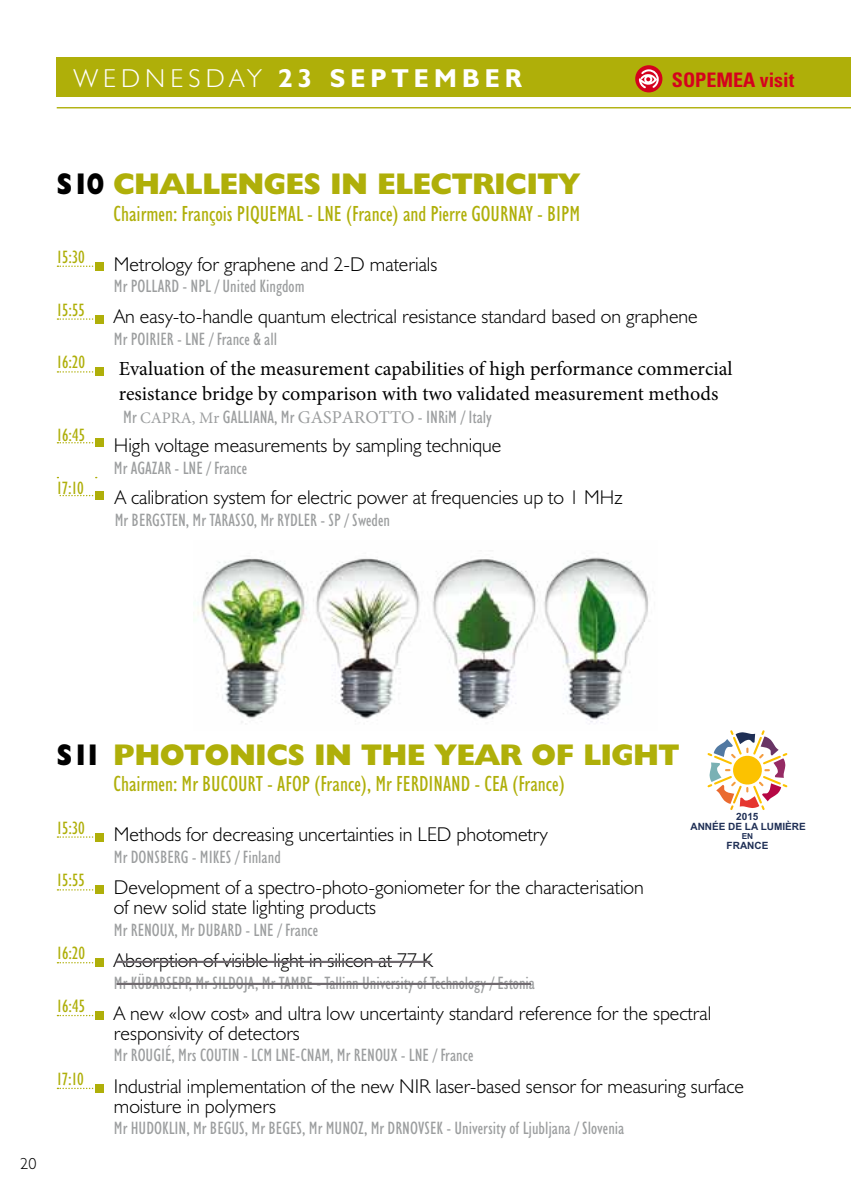
<style>
.page{position:relative;width:851px;height:1191px;background:#fff}
.page>*{position:absolute;margin:0;border:0;box-sizing:border-box;transform-origin:0 0}
.t1{font:800 30px "Humanist 521 BT";color:#afaf09}
.t2{font:300 26px "Humanist 521 BT";letter-spacing:.2em;color:#fff}
.t3{font:700 26px "Humanist 521 BT";color:#fff}
.t4{font:condensed 22px "Humanist 521 BT";color:#afaf09}
.t5{font:300 20px/20px "Humanist 521 BT";color:#000}
.t6{font:20px/24.4px "Minion Pro";color:#000}
.t7{font:700 condensed 20px "Univers";color:#d4021d}
.t8{font:condensed 18px "Humanist 521 BT";color:#9c9e9f}
.t9{font:condensed 18px "Humanist 521 BT";color:#afaf09}
.t10{font:300 16px "Humanist 521 BT";color:#000}
.t11{font:700 10px/10px "Arial";color:#1f2f55;text-align:center}
.t12{font:700 8.2px "Arial";color:#1f2f55}
.s1{font-weight:700}
.s2{color:#000}
.s3{font-family:"Minion Pro";font-stretch:normal;font-size:16px}
.s4{font-family:"Minion Pro";font-stretch:normal}
</style>
<div class="page">
<div style="left:57px;top:57px;width:793px;height:39px;background:#afaf09"></div>
<hr style="left:57px;top:107px;width:793px;height:1px;background:#afaf09">
<svg style="left:57px;top:265px;width:37px;height:2px"></svg>
<div style="left:95px;top:262px;width:9px;height:8px;background:#afaf09"></div>
<svg style="left:57px;top:318px;width:37px;height:2px"></svg>
<div style="left:95px;top:315px;width:9px;height:8px;background:#afaf09"></div>
<svg style="left:57px;top:371px;width:37px;height:1px"></svg>
<div style="left:95px;top:368px;width:9px;height:8px;background:#afaf09"></div>
<svg style="left:57px;top:442px;width:37px;height:1px"></svg>
<div style="left:95px;top:438px;width:9px;height:9px;background:#afaf09"></div>
<svg style="left:60px;top:495px;width:34px;height:1px"></svg>
<div style="left:95px;top:491px;width:9px;height:9px;background:#afaf09"></div>
<svg style="left:57px;top:836px;width:37px;height:1px"></svg>
<div style="left:95px;top:833px;width:9px;height:8px;background:#afaf09"></div>
<svg style="left:57px;top:889px;width:37px;height:1px"></svg>
<div style="left:95px;top:885px;width:9px;height:9px;background:#afaf09"></div>
<svg style="left:57px;top:962px;width:37px;height:1px"></svg>
<div style="left:95px;top:958px;width:9px;height:9px;background:#afaf09"></div>
<svg style="left:57px;top:1014px;width:37px;height:2px"></svg>
<div style="left:95px;top:1011px;width:9px;height:8px;background:#afaf09"></div>
<svg style="left:57px;top:1087px;width:37px;height:2px"></svg>
<div style="left:95px;top:1084px;width:9px;height:8px;background:#afaf09"></div>
<img style="left:197px;top:557px;width:451px;height:166px">
<svg style="left:707px;top:730px;width:81px;height:80px"></svg>
<div style="left:635px;top:65px;width:27px;height:27px;background:#d4021d;border-radius:50%"></div>
<svg style="left:637px;top:68px;width:22px;height:22px"></svg>
<hr style="left:116px;top:961px;width:314px;height:1px;background:#6f696e">
<hr style="left:116px;top:983px;width:415px;height:1px;background:#6f696e">
<h2 class="t2" style="left:74px;top:62px;width:278px">Wed nesd ay <span class="s1">23 SEPTEM</span></h2>
<h2 class="t3" style="left:462px;top:61px;width:42px">BER</h2>
<h1 class="t1" style="left:57px;top:165px;width:184px"><span class="s2">S10</span> CHALLENGES</h1>
<h1 class="t1" style="left:330px;top:165px;width:102px">IN ELECTRICIT</h1>
<h1 class="t1" style="left:558px;top:165px;width:23px">Y</h1>
<p class="t4" style="left:113px;top:200px;width:141px">Chairmen: François Piquemal</p>
<p class="t4" style="left:307px;top:200px;width:184px">- LNE (France) and Pierre Gournay</p>
<p class="t4" style="left:537px;top:200px;width:44px">- BIPM</p>
<p class="t7" style="left:671px;top:67px;width:124px">SOPEMEA visit</p>
<p class="t9" style="left:57px;top:246px;width:30px">15:30</p>
<p class="t5" style="left:114px;top:253px;width:325px">Metrology for graphene and 2-D materials</p>
<p class="t8" style="left:114px;top:276px;width:32px">Mr Pollard</p>
<p class="t8" style="left:182px;top:276px;width:123px">- NPL / United Kingdom</p>
<p class="t9" style="left:57px;top:299px;width:30px">15:55</p>
<p class="t5" style="left:114px;top:306px;width:585px">An easy-to-handle quantum electrical resistance standard based on graphene</p>
<p class="t8" style="left:114px;top:328px;width:31px">Mr Poirier</p>
<p class="t8" style="left:177px;top:328px;width:102px">- LNE / France &amp; all</p>
<p class="t9" style="left:57px;top:352px;width:30px">16:20</p>
<p class="t6" style="left:119px;top:357px;width:615px">Evaluation of the measurement capabilities of high performance commercial resistance bridge by comparison with two validated measurement methods</p>
<p class="t8" style="left:123px;top:406px;width:370px">Mr <span class="s3">CAPRA, Mr</span> GALLIANA, Mr <span class="s4">GASPAROTTO</span> - INRiM / Italy</p>
<p class="t9" style="left:57px;top:425px;width:30px">16:45</p>
<p class="t5" style="left:114px;top:435px;width:389px">High voltage measurements by sampling technique</p>
<p class="t8" style="left:114px;top:457px;width:32px">Mr Agazar</p>
<p class="t8" style="left:174px;top:457px;width:74px">- LNE / France</p>
<p class="t9" style="left:57px;top:477px;width:29px">17:10</p>
<p class="t5" style="left:115px;top:487px;width:509px">A calibration system for electric power at frequencies up to 1 MHz</p>
<p class="t8" style="left:115px;top:509px;width:32px">Mr Bergsten</p>
<p class="t8" style="left:186px;top:509px;width:37px">, Mr Tarasso</p>
<p class="t8" style="left:254px;top:509px;width:38px">, Mr Rydler</p>
<p class="t8" style="left:320px;top:509px;width:71px">- SP / Sweden</p>
<p class="t10" style="left:20px;top:1153px;width:18px">20</p>
<h1 class="t1" style="left:57px;top:736px;width:125px"><span class="s2">S11</span> PHOTONICS</h1>
<h1 class="t1" style="left:314px;top:736px;width:165px">IN THE YEAR</h1>
<h1 class="t1" style="left:531px;top:736px;width:144px">OF LIGHT</h1>
<p class="t4" style="left:113px;top:771px;width:299px">Chairmen: Mr BUCOURT - AFOP (France), Mr Ferdinand</p>
<p class="t4" style="left:474px;top:771px;width:92px">- CEA (France)</p>
<p class="t11" style="left:690px;top:811px;width:117px">2015<br>ANNÉE DE LA LUMIÈRE</p>
<p class="t12" style="left:741px;top:830px;width:13px">EN</p>
<p class="t11" style="left:726px;top:840px;width:43px">FRANCE</p>
<p class="t9" style="left:57px;top:817px;width:30px">15:30</p>
<p class="t5" style="left:114px;top:824px;width:435px">Methods for decreasing uncertainties in LED photometry</p>
<p class="t8" style="left:114px;top:846px;width:33px">Mr Donsberg</p>
<p class="t8" style="left:192px;top:846px;width:90px">- MIKES / Finland</p>
<p class="t9" style="left:57px;top:870px;width:30px">15:55</p>
<p class="t5" style="left:114px;top:877px;width:531px">Development of a spectro-photo-goniometer for the characterisation of new solid state lighting products</p>
<p class="t8" style="left:114px;top:919px;width:32px">Mr Renoux</p>
<p class="t8" style="left:174px;top:919px;width:40px">, Mr Dubard</p>
<p class="t8" style="left:245px;top:919px;width:74px">- LNE / France</p>
<p class="t9" style="left:57px;top:942px;width:30px">16:20</p>
<p class="t5" style="left:114px;top:949px;width:320px">Absorption of visible light in silicon at 77 K</p>
<p class="t8" style="left:114px;top:972px;width:39px">Mr Kübarsepp</p>
<p class="t8" style="left:189px;top:972px;width:37px">, Mr Sildoja</p>
<p class="t8" style="left:255px;top:972px;width:37px">, Mr Tamre</p>
<p class="t8" style="left:316px;top:972px;width:220px">- Tallinn University of Technology / Estonia</p>
<p class="t9" style="left:57px;top:995px;width:30px">16:45</p>
<p class="t5" style="left:114px;top:1002px;width:598px">A new «low cost» and ultra low uncertainty standard reference for the spectral responsivity of detectors</p>
<p class="t8" style="left:114px;top:1045px;width:100px">Mr Rougi é, Mrs Coutin</p>
<p class="t8" style="left:243px;top:1045px;width:126px">- LCM LNE-CNAM, Mr Renoux</p>
<p class="t8" style="left:400px;top:1045px;width:74px">- LNE / France</p>
<p class="t9" style="left:57px;top:1068px;width:29px">17:10</p>
<p class="t5" style="left:114px;top:1075px;width:297px">I ndustrial implementation of the new NIR</p>
<p class="t5" style="left:435px;top:1075px;width:310px">laser-based sensor for measuring surface</p>
<p class="t5" style="left:114px;top:1095px;width:163px">moisture in polymers</p>
<p class="t8" style="left:114px;top:1117px;width:33px">Mr Hudoklin</p>
<p class="t8" style="left:186px;top:1117px;width:217px">, Mr Begus, Mr Beges, Mr Munoz, Mr Drnovsek</p>
<p class="t8" style="left:446px;top:1117px;width:179px">- University of Ljubljana / Slovenia</p>
</div>
